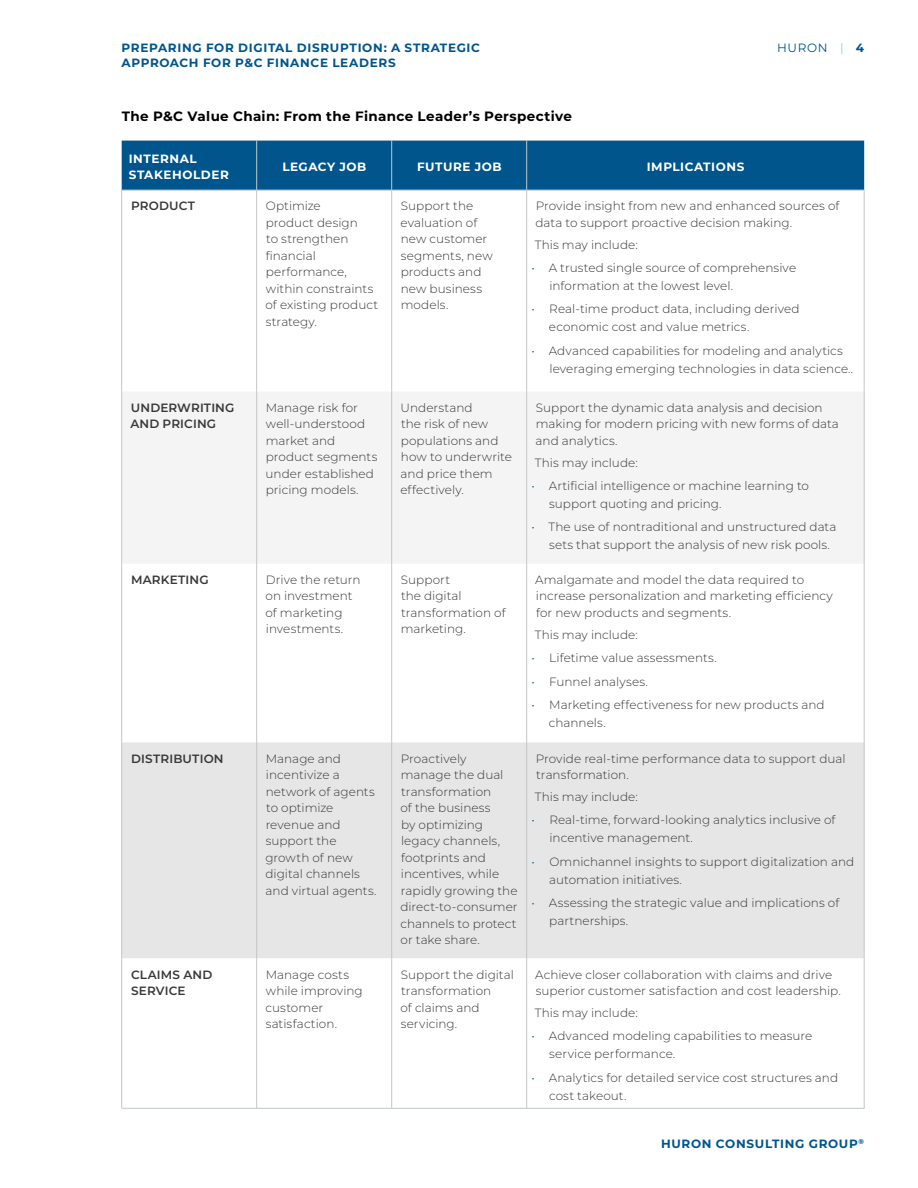
<style>
.page{position:relative;width:918px;height:1188px;background:#fff}
.page>*{position:absolute;margin:0;border:0;box-sizing:border-box;transform-origin:0 0}
.t1{font:700 13.5px "Montserrat";letter-spacing:.025em;color:#000}
.t2{font:300 12px/16.5px "Montserrat";letter-spacing:.005em;color:#383838}
.t3{font:700 12px/15px "Montserrat";letter-spacing:.06em;color:#00558c}
.t4{font:600 12px/16.5px "Montserrat";letter-spacing:.015em;color:#383838}
.t5{font:700 12px/16.5px "Montserrat";letter-spacing:.05em;color:#fff}
.t6{font:12px "Montserrat";letter-spacing:.055em;color:#00558c}
.s1{color:#78ded4}
.s2{font-weight:700}
.s3{color:#00558c}
</style>
<div class="page">
<div style="left:122px;top:141px;width:742px;height:49px;background:#00558c"></div>
<div style="left:122px;top:392px;width:742px;height:172px;background:#f4f4f4"></div>
<div style="left:122px;top:742px;width:742px;height:216px;background:#e6e6e6"></div>
<svg style="left:122px;top:958px;width:742px;height:150px"></svg>
<hr style="left:122px;top:190px;width:135px;height:1px;background:#c1c6c8">
<hr style="left:121px;top:190px;width:1px;height:202px;background:#c1c6c8">
<hr style="left:257px;top:190px;width:135px;height:1px;background:#c1c6c8">
<hr style="left:392px;top:190px;width:135px;height:1px;background:#c1c6c8">
<hr style="left:527px;top:190px;width:337px;height:1px;background:#c1c6c8">
<hr style="left:864px;top:190px;width:1px;height:202px;background:#c1c6c8">
<hr style="left:121px;top:392px;width:1px;height:172px;background:#c1c6c8">
<hr style="left:864px;top:392px;width:1px;height:172px;background:#c1c6c8">
<hr style="left:121px;top:564px;width:1px;height:178px;background:#c1c6c8">
<hr style="left:864px;top:564px;width:1px;height:178px;background:#c1c6c8">
<hr style="left:121px;top:742px;width:1px;height:216px;background:#c1c6c8">
<hr style="left:864px;top:742px;width:1px;height:216px;background:#c1c6c8">
<hr style="left:121px;top:958px;width:1px;height:150px;background:#c1c6c8">
<hr style="left:864px;top:958px;width:1px;height:150px;background:#c1c6c8">
<hr style="left:122px;top:1108px;width:135px;height:1px;background:#c1c6c8">
<hr style="left:257px;top:1108px;width:135px;height:1px;background:#c1c6c8">
<hr style="left:392px;top:1108px;width:135px;height:1px;background:#c1c6c8">
<hr style="left:527px;top:1108px;width:337px;height:1px;background:#c1c6c8">
<hr style="left:256px;top:141px;width:1px;height:49px;background:#c1c6c8">
<hr style="left:256px;top:190px;width:1px;height:202px;background:#c1c6c8">
<hr style="left:256px;top:392px;width:1px;height:172px;background:#c1c6c8">
<hr style="left:256px;top:564px;width:1px;height:178px;background:#c1c6c8">
<hr style="left:256px;top:742px;width:1px;height:216px;background:#c1c6c8">
<hr style="left:256px;top:958px;width:1px;height:150px;background:#c1c6c8">
<hr style="left:391px;top:141px;width:1px;height:49px;background:#c1c6c8">
<hr style="left:526px;top:141px;width:1px;height:49px;background:#c1c6c8">
<hr style="left:391px;top:190px;width:1px;height:202px;background:#c1c6c8">
<hr style="left:526px;top:190px;width:1px;height:202px;background:#c1c6c8">
<hr style="left:391px;top:392px;width:1px;height:172px;background:#c1c6c8">
<hr style="left:526px;top:392px;width:1px;height:172px;background:#c1c6c8">
<hr style="left:391px;top:564px;width:1px;height:178px;background:#c1c6c8">
<hr style="left:526px;top:564px;width:1px;height:178px;background:#c1c6c8">
<hr style="left:391px;top:742px;width:1px;height:216px;background:#c1c6c8">
<hr style="left:526px;top:742px;width:1px;height:216px;background:#c1c6c8">
<hr style="left:391px;top:958px;width:1px;height:150px;background:#c1c6c8">
<hr style="left:526px;top:958px;width:1px;height:150px;background:#c1c6c8">
<p class="t3" style="left:122px;top:40px;width:360px">PREPARING FOR DIGITAL DISRUPTION: A STRATEGIC<br>APPROACH FOR P&amp;C FINANCE LEADERS</p>
<p class="t6" style="left:777px;top:40px;width:88px">HURON <span class="s1">|</span> <span class="s2">4</span></p>
<p class="t1" style="left:122px;top:107px;width:452px">The P&amp;C Value Chain: From the Finance Leader’s Perspective</p>
<p class="t5" style="left:129px;top:150px;width:102px">INTERNAL<br>STAKEHOLDER</p>
<p class="t5" style="left:282px;top:158px;width:86px">LEGACY JOB</p>
<p class="t5" style="left:417px;top:158px;width:86px">FUTURE JOB</p>
<p class="t5" style="left:647px;top:158px;width:99px">IMPLICATIONS</p>
<p class="t4" style="left:131px;top:197px;width:66px">PRODUCT</p>
<p class="t2" style="left:266px;top:197px;width:114px">Optimize<br>product design<br>to strengthen financial performance, within constraints of existing product strategy.</p>
<p class="t2" style="left:401px;top:197px;width:94px">Support the evaluation of new customer segments, new products and new business models.</p>
<p class="t2" style="left:535px;top:197px;width:306px">Provide insight from new and enhanced sources of data to support proactive decision making.</p>
<p class="t2" style="left:535px;top:236px;width:104px">This may include:</p>
<p class="t2" style="left:549px;top:258px;width:248px;line-height:18px;text-indent:-18px"><span class="s3">•</span> A trusted single source of comprehensive information at the lowest level.</p>
<p class="t2" style="left:549px;top:300px;width:252px;line-height:18px;text-indent:-17px"><span class="s3">•</span> Real-time product data, including derived economic cost and value metrics.</p>
<p class="t2" style="left:550px;top:341px;width:305px;line-height:18px;text-indent:-18px"><span class="s3">•</span> Advanced capabilities for modeling and analytics leveraging emerging technologies in data science..</p>
<p class="t4" style="left:130px;top:399px;width:106px">UNDERWRITING<br>AND PRICING</p>
<p class="t2" style="left:266px;top:399px;width:113px">Manage risk for well-understood market and product segments under established pricing models.</p>
<p class="t2" style="left:400px;top:399px;width:113px">Understand<br>the risk of new populations and how to underwrite and price them effectively.</p>
<p class="t2" style="left:536px;top:399px;width:305px">Support the dynamic data analysis and decision making for modern pricing with new forms of data and analytics.</p>
<p class="t2" style="left:535px;top:454px;width:104px">This may include:</p>
<p class="t2" style="left:549px;top:476px;width:261px;line-height:18px;text-indent:-18px"><span class="s3">•</span> Artificial intelligence or machine learning to support quoting and pricing.</p>
<p class="t2" style="left:549px;top:518px;width:289px;line-height:18px;text-indent:-18px"><span class="s3">•</span> The use of nontraditional and unstructured data sets that support the analysis of new risk pools.</p>
<p class="t4" style="left:131px;top:571px;width:79px">MARKETING</p>
<p class="t2" style="left:265px;top:571px;width:97px">Drive the return on investment of marketing investments.</p>
<p class="t2" style="left:401px;top:571px;width:106px">Support<br>the digital transformation of marketing.</p>
<p class="t2" style="left:535px;top:571px;width:299px">Amalgamate and model the data required to increase personalization and marketing efficiency for new products and segments.</p>
<p class="t2" style="left:535px;top:626px;width:104px">This may include:</p>
<p class="t2" style="left:532px;top:649px;width:187px"><span class="s3">•</span> Lifetime value assessments.</p>
<p class="t2" style="left:532px;top:673px;width:118px"><span class="s3">•</span> Funnel analyses.</p>
<p class="t2" style="left:549px;top:695px;width:277px;line-height:18px;text-indent:-17px"><span class="s3">•</span> Marketing effectiveness for new products and channels.</p>
<p class="t4" style="left:131px;top:750px;width:94px">DISTRIBUTION</p>
<p class="t2" style="left:265px;top:750px;width:113px">Manage and incentivize a network of agents to optimize revenue and support the growth of new digital channels and virtual agents.</p>
<p class="t2" style="left:401px;top:750px;width:119px">Proactively manage the dual transformation<br>of the business<br>by optimizing legacy channels, footprints and incentives, while rapidly growing the direct-to-consumer channels to protect or take share.</p>
<p class="t2" style="left:536px;top:750px;width:311px">Provide real-time performance data to support dual transformation.</p>
<p class="t2" style="left:535px;top:788px;width:104px">This may include:</p>
<p class="t2" style="left:549px;top:811px;width:287px;line-height:18px;text-indent:-18px"><span class="s3">•</span> Real-time, forward-looking analytics inclusive of incentive management.</p>
<p class="t2" style="left:549px;top:852px;width:307px;line-height:18px;text-indent:-18px"><span class="s3">•</span> Omnichannel insights to support digitalization and automation initiatives.</p>
<p class="t2" style="left:549px;top:894px;width:291px;line-height:18px;text-indent:-18px"><span class="s3">•</span> Assessing the strategic value and implications of partnerships.</p>
<p class="t4" style="left:131px;top:966px;width:83px">CLAIMS AND<br>SERVICE</p>
<p class="t2" style="left:266px;top:966px;width:99px">Manage costs while improving customer satisfaction.</p>
<p class="t2" style="left:401px;top:966px;width:115px">Support the digital transformation<br>of claims and servicing.</p>
<p class="t2" style="left:535px;top:966px;width:307px">Achieve closer collaboration with claims and drive superior customer satisfaction and cost leadership.</p>
<p class="t2" style="left:535px;top:1004px;width:104px">This may include:</p>
<p class="t2" style="left:549px;top:1027px;width:264px;line-height:18px;text-indent:-18px"><span class="s3">•</span> Advanced modeling capabilities to measure service performance.</p>
<p class="t2" style="left:549px;top:1068px;width:291px;line-height:18px;text-indent:-17px"><span class="s3">•</span> Analytics for detailed service cost structures and cost takeout.</p>
<p class="t3" style="left:661px;top:1135px;width:204px">HURON CONSULTING GROUP<sup>®</sup></p>
</div>
